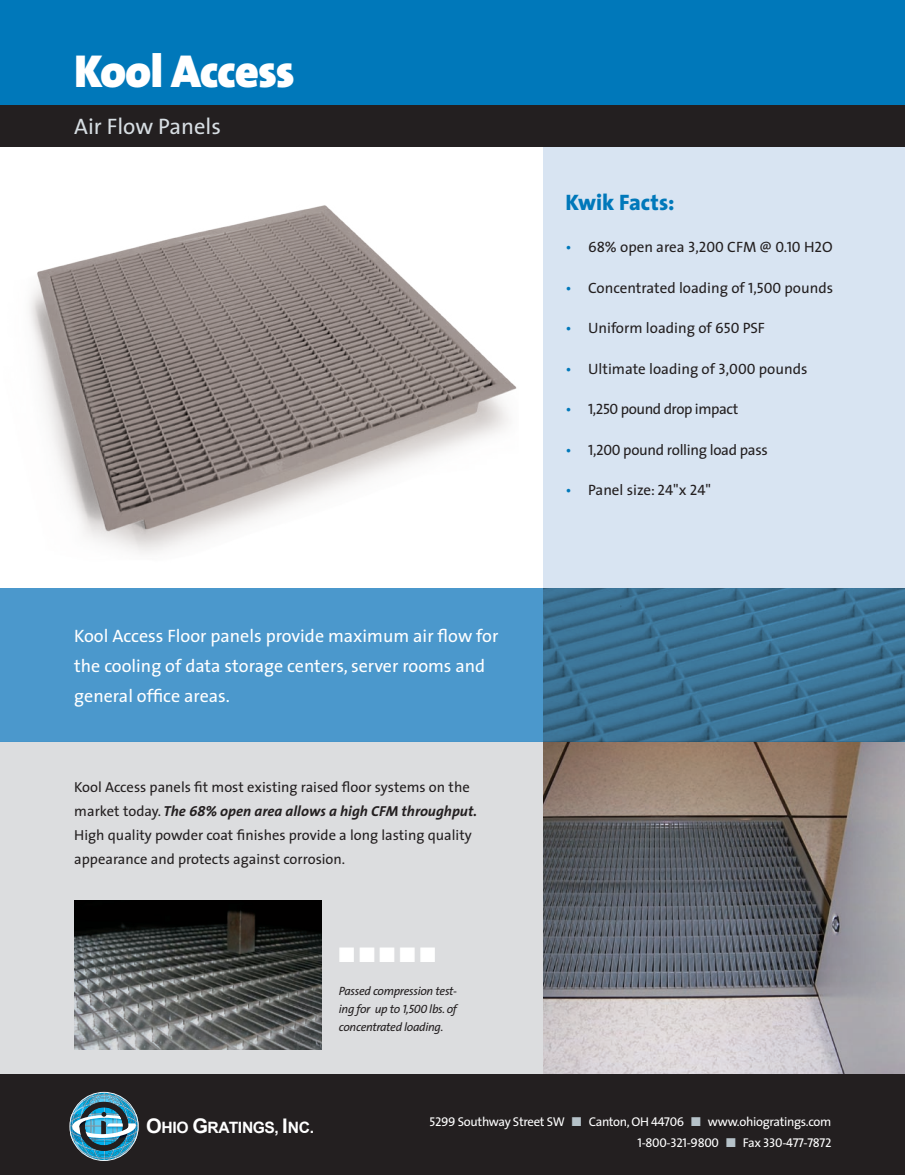
<style>
.page{position:relative;width:905px;height:1175px;background:#fff}
.page>*{position:absolute;margin:0;border:0;box-sizing:border-box;transform-origin:0 0}
.t1{font:900 46.5px "The Sans";letter-spacing:-.025em;color:#fff}
.t2{font:22.5px "The Sans";color:#d7dee3}
.t3{font:800 22.5px "The Sans";color:#0078ba}
.t4{font:21px "Zapf Dingbats ITC";color:#fff}
.t5{font:18px/30px "The Sans";color:#fff}
.t6{font:700 15.6px "Arial";letter-spacing:-.02em;color:#fff}
.t7{font:15px "The Sans";color:#231f20}
.t8{font:15px "The Sans";letter-spacing:-.02em;color:#231f20}
.t9{font:15px "The Sans";letter-spacing:-.03em;color:#231f20}
.t10{font:14.55px/24px "The Sans";color:#231f20}
.t11{font:12.75px/21px "The Sans";letter-spacing:-.025em;color:#fff;text-align:right}
.t12{font:italic 12px/18px "The Sans";letter-spacing:-.025em;color:#231f20;text-align:justify}
.s1{font-weight:700;font-style:italic}
.s2{color:#0078ba}
.s3{font-size:20.1px}
.s4{color:#b6c2c9}
</style>
<div class="page">
<div style="left:543px;top:143px;width:361px;height:445px;background:#d5e2f1"></div>
<div style="left:0;top:741px;width:816px;height:433px;background:#dcdddf"></div>
<img style="left:30px;top:205px;width:487px;height:348px">
<div style="left:0;top:104px;width:904px;height:43px;background:#231f20"></div>
<img style="left:543px;top:741px;width:361px;height:333px">
<div style="left:0;top:588px;width:904px;height:153px;background:#4b98cc"></div>
<div style="left:0;top:0;width:904px;height:105px;background:#0078ba"></div>
<img style="left:74px;top:900px;width:247px;height:149px">
<div style="left:0;top:1074px;width:904px;height:100px;background:#231f20"></div>
<img style="left:69px;top:1091px;width:70px;height:70px">
<img style="left:543px;top:588px;width:361px;height:153px">
<h1 class="t1" style="left:74px;top:32px;width:222px">Kool Access</h1>
<h2 class="t2" style="left:74px;top:108px;width:148px">Air Flow Panels</h2>
<p class="t5" style="left:74px;top:620px;width:425px">Kool Access Floor panels provide maximum air flow for the cooling of data storage centers, server rooms and general office areas.</p>
<p class="t10" style="left:74px;top:774px;width:404px">Kool Access panels fit most existing raised floor systems on the market today. <span class="s1">The 68% open area allows a high CFM throughput.<br></span>High quality powder coat finishes provide a long lasting quality appearance and protects against corrosion.</p>
<h3 class="t4" style="left:339px;top:944px;width:98px">■■■■■</h3>
<p class="t12" style="left:339px;top:981px;width:120px">Passed compression test&shy;ing for up to 1,500 lbs. of concentrated loading.</p>
<h2 class="t3" style="left:565px;top:183px;width:111px">Kwik Facts:</h2>
<p class="t7" style="left:565px;top:235px;width:268px"><span class="s2">•</span> 68% open area 3,200 CFM @ 0.10 H2O</p>
<p class="t7" style="left:565px;top:275px;width:269px"><span class="s2">•</span> Concentrated loading of 1,500 pounds</p>
<p class="t7" style="left:565px;top:316px;width:201px"><span class="s2">•</span> Uniform loading of 650 PSF</p>
<p class="t7" style="left:565px;top:356px;width:243px"><span class="s2">•</span> Ultimate loading of 3,000 pounds</p>
<p class="t9" style="left:565px;top:397px;width:174px"><span class="s2">•</span> 1,250 pound drop impact</p>
<p class="t8" style="left:565px;top:437px;width:204px"><span class="s2">•</span> 1,200 pound rolling load pass</p>
<p class="t7" style="left:565px;top:478px;width:147px"><span class="s2">•</span> Panel size: 24"x 24"</p>
<p class="t6" style="left:146px;top:1118px;width:169px"><span class="s3">O</span>HIO <span class="s3">G</span>RATINGS, <span class="s3">I</span>NC.</p>
<p class="t11" style="left:429px;top:1110px;width:403px">5299 Southway Street SW <span class="s4">■</span> Canton, OH 44706 <span class="s4">■</span> www.ohiogratings.com<br>1-800-321-9800 <span class="s4">■</span> Fax 330-477-7872</p>
</div>
